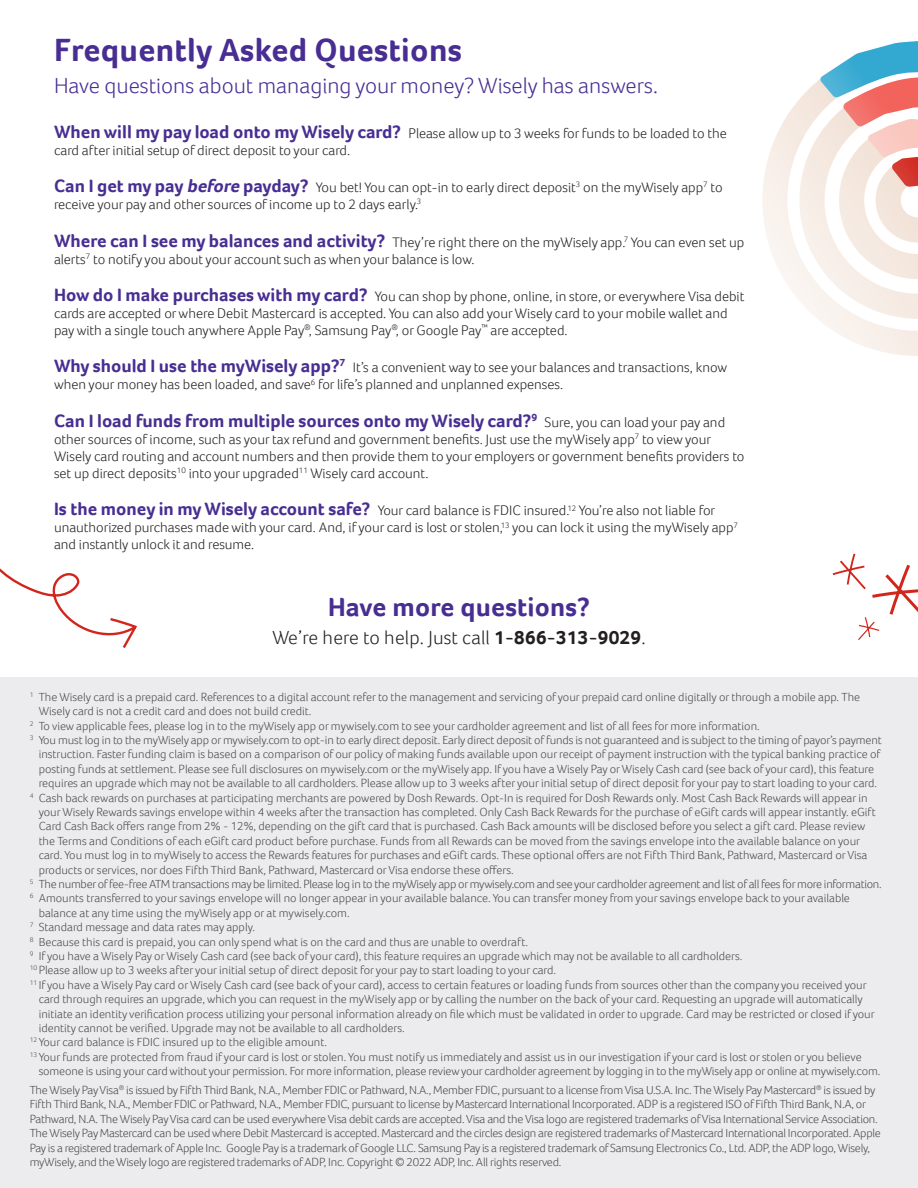
<style>
.page{position:relative;width:918px;height:1188px;background:#fff}
.page>*{position:absolute;margin:0;border:0;box-sizing:border-box;transform-origin:0 0}
.BULLET_HEAD{font:700 33px "Foco";letter-spacing:.01em;color:#482e92}
.body{font:700 27px "Foco";letter-spacing:.01em;color:#482e92}
.BULLET_COPY{font:300 22.5px "Foco";color:#482e92}
.body-2{font:300 19.5px "Foco";letter-spacing:.01em;color:#231f20}
.FAQ_head{font:700 18.45px "Foco";color:#482e92}
.FAQ_head-2{font:300 14.1px/17px "Foco";color:#231f20}
.t1{font:300 12px "Foco";color:#231f20}
.t2{font:300 12px/14.4px "Foco";letter-spacing:-.02em;color:#231f20}
.t3{font:300 12px "Foco";letter-spacing:-.025em;color:#231f20}
.s1{font-weight:700;font-size:18.45px;color:#482e92}
.s2{font-weight:700;font-style:italic;font-size:18.45px;color:#482e92}
.s3{font-weight:300;font-size:14.1px;color:#231f20}
.s4{font-weight:700}
</style>
<div class="page">
<div style="left:0;top:677px;width:918px;height:511px;background:#ececee"></div>
<svg style="left:0;top:568px;width:137px;height:80px"></svg>
<svg style="left:763px;top:79px;width:155px;height:277px"></svg>
<svg style="left:820px;top:41px;width:98px;height:159px"></svg>
<svg style="left:832px;top:553px;width:86px;height:87px"></svg>
<p class="BULLET_HEAD" style="left:54px;top:28px;width:410px">Frequently Asked Questions</p>
<p class="BULLET_COPY" style="left:54px;top:70px;width:605px">Have questions about managing your money? Wisely has answers.</p>
<p class="FAQ_head-2" style="left:54px;top:124px;width:674px"><span class="s1">When will my pay load onto my Wisely card?</span> Please allow up to 3 weeks for funds to be loaded to the card after initial setup of direct deposit to your card.</p>
<p class="FAQ_head-2" style="left:54px;top:179px;width:670px"><span class="s1">Can I get my pay</span> <span class="s2">before</span> <span class="s1">payday?</span> You bet! You can opt-in to early direct deposit<sup>3</sup> on the myWisely app<sup>7</sup> to receive your pay and other sources of income up to 2 days early.<sup>3</sup></p>
<p class="FAQ_head-2" style="left:54px;top:233px;width:692px"><span class="s1">Where can I see my balances and activity?</span> They’re right there on the myWisely app.<sup>7</sup> You can even set up alerts<sup>7</sup> to notify you about your account such as when your balance is low.</p>
<p class="FAQ_head-2" style="left:54px;top:288px;width:692px"><span class="s1">How do I make purchases with my card?</span> You can shop by phone, online, in store, or everywhere Visa debit cards are accepted or where Debit Mastercard is accepted. You can also add your Wisely card to your mobile wallet and pay with a single touch anywhere Apple Pay<sup>®</sup>, Samsung Pay<sup>®</sup>, or Google Pay<sup>™</sup> are accepted.</p>
<p class="FAQ_head-2" style="left:54px;top:359px;width:675px"><span class="s1">Why should I use the myWisely app?</span><sup>7</sup> It’s a convenient way to see your balances and transactions, know when your money has been loaded, and save<sup>6</sup> for life’s planned and unplanned expenses.</p>
<p class="FAQ_head" style="left:54px;top:408px;width:673px">Can I load funds from multiple sources onto my Wisely card?<sup>9</sup> <span class="s3">Sure, you can load your pay and</span></p>
<p class="FAQ_head-2" style="left:54px;top:431px;width:692px">other sources of income, such as your tax refund and government benefits. Just use the myWisely app<sup>7</sup> to view your<br>Wisely card routing and account numbers and then provide them to your employers or government benefits providers to set up direct deposits<sup>10</sup> into your upgraded<sup>11</sup> Wisely card account.</p>
<p class="FAQ_head-2" style="left:54px;top:502px;width:686px"><span class="s1">Is the money in my Wisely account safe?</span> Your card balance is FDIC insured.<sup>12</sup> You’re also not liable for unauthorized purchases made with your card. And, if your card is lost or stolen,<sup>13</sup> you can lock it using the myWisely app<sup>7 </sup>and instantly unlock it and resume.</p>
<p class="body" style="left:328px;top:589px;width:263px">Have more questions?</p>
<p class="body-2" style="left:272px;top:625px;width:375px">We’re here to help. Just call <span class="s4">1-866-313-9029</span>.</p>
<p class="t1" style="left:30px;top:689px;width:832px"><sup>1</sup> The Wisely card is a prepaid card. References to a digital account refer to the management and servicing of your prepaid card online digitally or through a mobile app. The</p>
<p class="t1" style="left:39px;top:703px;width:274px">Wisely card is not a credit card and does not build credit.</p>
<p class="t1" style="left:30px;top:718px;width:732px"><sup>2</sup> To view applicable fees, please log in to the myWisely app or mywisely.com to see your cardholder agreement and list of all fees for more information.</p>
<p class="t1" style="left:30px;top:732px;width:854px"><sup>3</sup> You must log in to the myWisely app or mywisely.com to opt-in to early direct deposit. Early direct deposit of funds is not guaranteed and is subject to the timing of payor’s payment</p>
<p class="t1" style="left:39px;top:746px;width:843px">instruction. Faster funding claim is based on a comparison of our policy of making funds available upon our receipt of payment instruction with the typical banking practice of</p>
<p class="t1" style="left:39px;top:761px;width:837px">posting funds at settlement. Please see full disclosures on mywisely.com or the myWisely app. If you have a Wisely Pay or Wisely Cash card (see back of your card), this feature</p>
<p class="t1" style="left:39px;top:775px;width:840px">requires an upgrade which may not be available to all cardholders. Please allow up to 3 weeks after your initial setup of direct deposit for your pay to start loading to your card.</p>
<p class="t1" style="left:30px;top:790px;width:839px"><sup>4</sup> Cash back rewards on purchases at participating merchants are powered by Dosh Rewards. Opt-In is required for Dosh Rewards only. Most Cash Back Rewards will appear in</p>
<p class="t1" style="left:39px;top:804px;width:839px">your Wisely Rewards savings envelope within 4 weeks after the transaction has completed. Only Cash Back Rewards for the purchase of eGift cards will appear instantly. eGift</p>
<p class="t1" style="left:39px;top:818px;width:828px">Card Cash Back offers range from 2% - 12%, depending on the gift card that is purchased. Cash Back amounts will be disclosed before you select a gift card. Please review</p>
<p class="t1" style="left:39px;top:833px;width:823px">the Terms and Conditions of each eGift card product before purchase. Funds from all Rewards can be moved from the savings envelope into the available balance on your</p>
<p class="t1" style="left:39px;top:847px;width:830px">card. You must log in to myWisely to access the Rewards features for purchases and eGift cards. These optional offers are not Fifth Third Bank, Pathward, Mastercard or Visa</p>
<p class="t1" style="left:39px;top:862px;width:477px">products or services, nor does Fifth Third Bank, Pathward, Mastercard or Visa endorse these offers.</p>
<p class="t3" style="left:30px;top:876px;width:854px"><sup>5</sup> The number of fee-free ATM transactions may be limited. Please log in to the myWisely app or mywisely.com and see your cardholder agreement and list of all fees for more information.</p>
<p class="t1" style="left:30px;top:890px;width:822px"><sup>6</sup> Amounts transferred to your savings envelope will no longer appear in your available balance. You can transfer money from your savings envelope back to your available</p>
<p class="t1" style="left:39px;top:905px;width:312px">balance at any time using the myWisely app or at mywisely.com.</p>
<p class="t1" style="left:30px;top:919px;width:227px"><sup>7</sup> Standard message and data rates may apply.</p>
<p class="t1" style="left:30px;top:934px;width:500px"><sup>8</sup> Because this card is prepaid, you can only spend what is on the card and thus are unable to overdraft.</p>
<p class="t1" style="left:30px;top:948px;width:714px"><sup>9</sup> If you have a Wisely Pay or Wisely Cash card (see back of your card), this feature requires an upgrade which may not be available to all cardholders.</p>
<p class="t1" style="left:30px;top:962px;width:528px"><sup>10</sup> Please allow up to 3 weeks after your initial setup of direct deposit for your pay to start loading to your card.</p>
<p class="t1" style="left:30px;top:977px;width:839px"><sup>11</sup> If you have a Wisely Pay card or Wisely Cash card (see back of your card), access to certain features or loading funds from sources other than the company you received your</p>
<p class="t1" style="left:39px;top:991px;width:826px">card through requires an upgrade, which you can request in the myWisely app or by calling the number on the back of your card. Requesting an upgrade will automatically</p>
<p class="t1" style="left:39px;top:1006px;width:838px">initiate an identity verification process utilizing your personal information already on file which must be validated in order to upgrade. Card may be restricted or closed if your</p>
<p class="t1" style="left:39px;top:1020px;width:368px">identity cannot be verified. Upgrade may not be available to all cardholders.</p>
<p class="t1" style="left:30px;top:1034px;width:299px"><sup>12</sup> Your card balance is FDIC insured up to the eligible amount.</p>
<p class="t1" style="left:30px;top:1049px;width:833px"><sup>13</sup> Your funds are protected from fraud if your card is lost or stolen. You must notify us immediately and assist us in our investigation if your card is lost or stolen or you believe</p>
<p class="t1" style="left:39px;top:1063px;width:843px">someone is using your card without your permission. For more information, please review your cardholder agreement by logging in to the myWisely app or online at mywisely.com.</p>
<p class="t2" style="left:30px;top:1083px;width:853px">The Wisely Pay Visa<sup>®</sup> is issued by Fifth Third Bank, N.A., Member FDIC or Pathward, N.A., Member FDIC, pursuant to a license from Visa U.S.A. Inc. The Wisely Pay Mastercard<sup>®</sup> is issued by Fifth Third Bank, N.A., Member FDIC or Pathward, N.A., Member FDIC, pursuant to license by Mastercard International Incorporated. ADP is a registered ISO of Fifth Third Bank, N.A, or Pathward, N.A. The Wisely Pay Visa card can be used everywhere Visa debit cards are accepted. Visa and the Visa logo are registered trademarks of Visa International Service Association.<br>The Wisely Pay Mastercard can be used where Debit Mastercard is accepted. Mastercard and the circles design are registered trademarks of Mastercard International Incorporated. Apple Pay is a registered trademark of Apple Inc. Google Pay is a trademark of Google LLC. Samsung Pay is a registered trademark of Samsung Electronics Co., Ltd. ADP, the ADP logo, Wisely, myWisely, and the Wisely logo are registered trademarks of ADP, Inc. Copyright © 2022 ADP, Inc. All rights reserved.</p>
</div>
